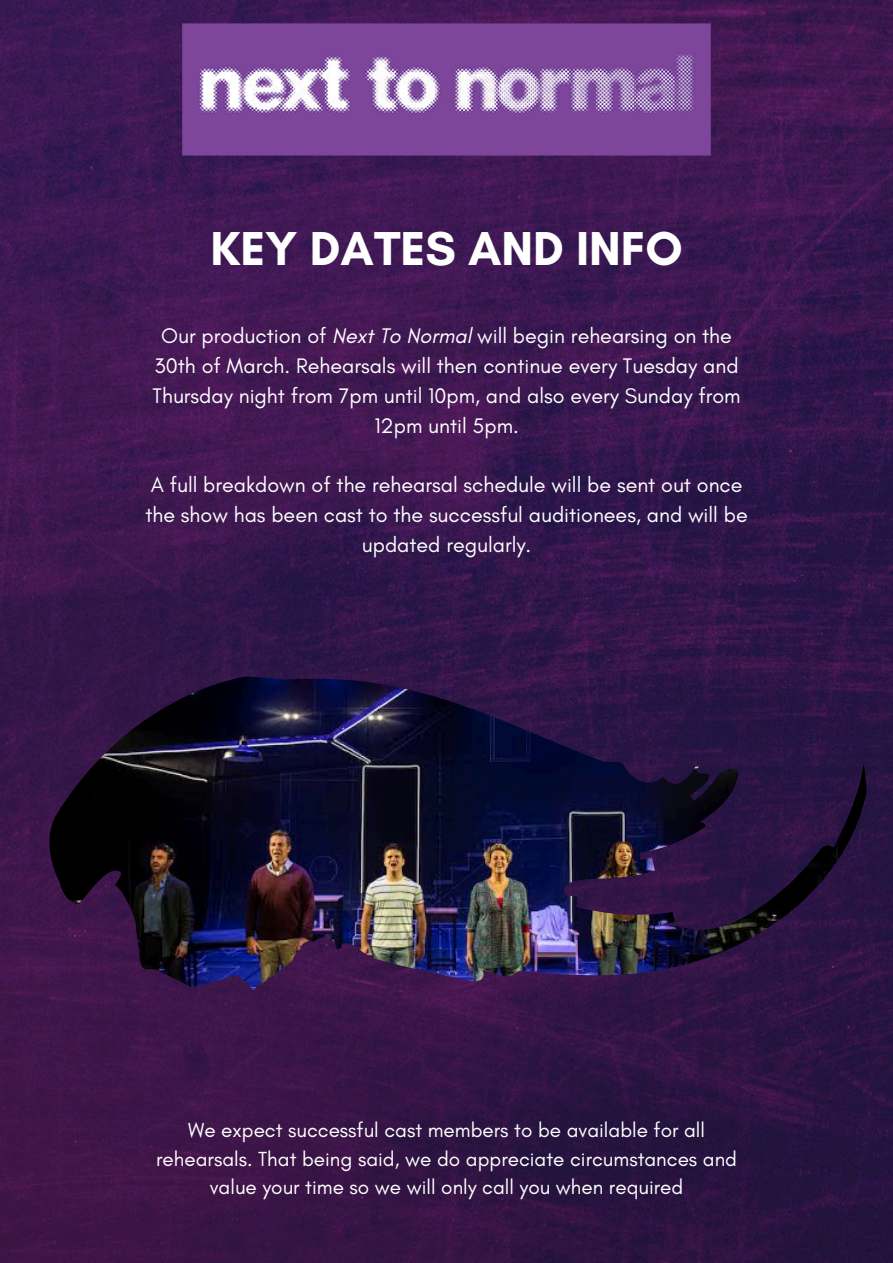
<style>
.page{position:relative;width:893px;height:1263px;background:#fff}
.page>*{position:absolute;margin:0;border:0;box-sizing:border-box;transform-origin:0 0}
.t1{font:700 48.45px "Glacial Indifference";color:#fff}
.t2{font:21.52px "Glacial Indifference";color:#fff}
.t3{font:20.7px "Glacial Indifference";color:#fff}
.s1{font-style:italic}
</style>
<div class="page">
<img style="left:0;top:0;width:893px;height:1263px">
<img style="left:156px;top:0;width:581px;height:380px">
<img style="left:49px;top:677px;width:817px;height:312px">
<p class="t1" style="left:210px;top:219px;width:474px">KEY DATES AND INFO</p>
<h1 class="t2" style="left:161px;top:323px;width:572px">Our production of <span class="s1">Next To Normal</span> will begin rehearsing on the</h1>
<p class="t2" style="left:155px;top:353px;width:585px">30th of March. Rehearsals will then continue every Tuesday and</p>
<p class="t2" style="left:153px;top:383px;width:589px">Thursday night from 7pm until 10pm, and also every Sunday from</p>
<p class="t2" style="left:374px;top:412px;width:146px">12pm until 5pm.</p>
<p class="t2" style="left:151px;top:472px;width:593px">A full breakdown of the rehearsal schedule will be sent out once</p>
<p class="t2" style="left:145px;top:502px;width:604px">the show has been cast to the successful auditionees, and will be</p>
<p class="t2" style="left:362px;top:532px;width:171px">updated regularly.</p>
<p class="t3" style="left:188px;top:1117px;width:518px">We expect successful cast members to be available for all</p>
<p class="t3" style="left:156px;top:1146px;width:582px">rehearsals. That being said, we do appreciate circumstances and</p>
<p class="t3" style="left:210px;top:1174px;width:475px">value your time so we will only call you when required</p>
</div>
